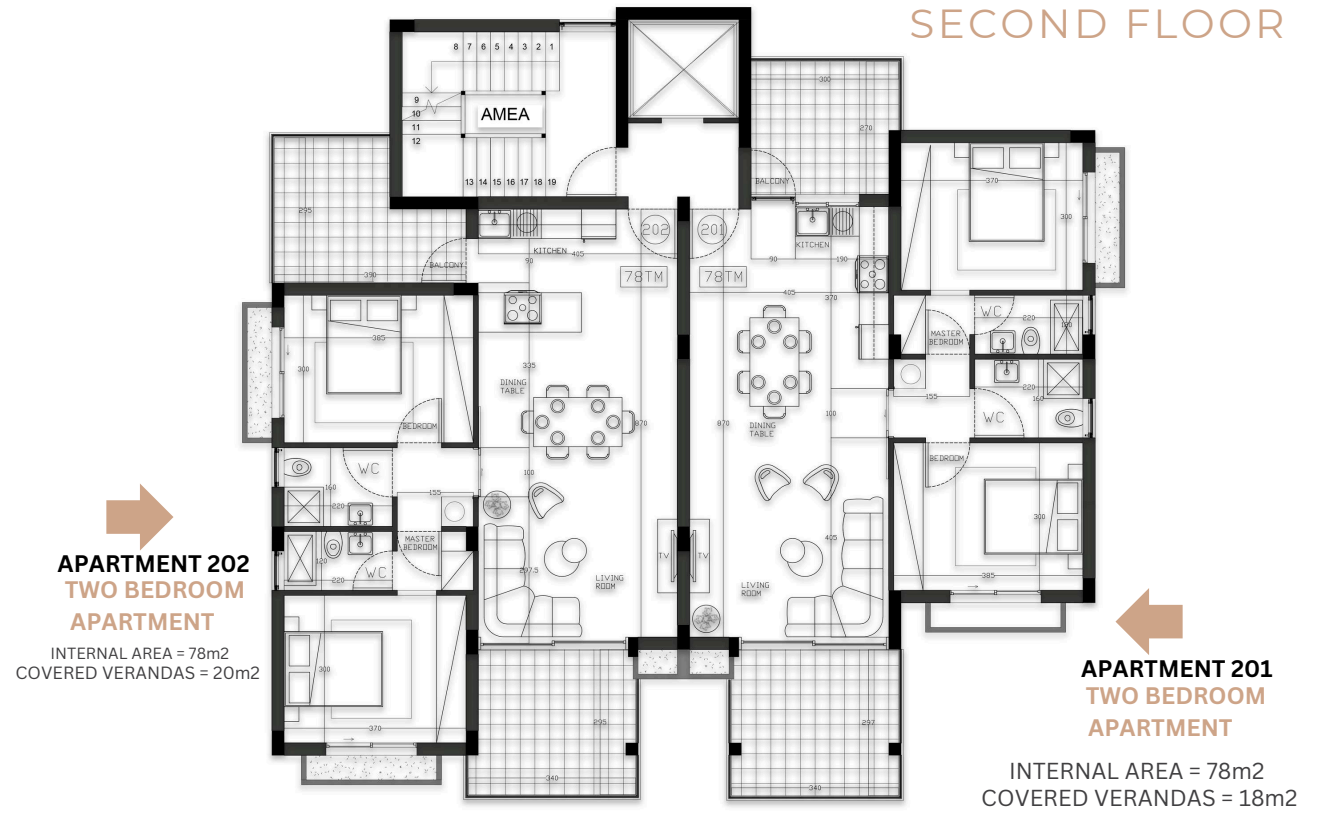
<style>
.page{position:relative;width:1318px;height:830px;background:#fff}
.page>*{position:absolute;margin:0;border:0;box-sizing:border-box;transform-origin:0 0}
.t1{font:40.5px "Montserrat";letter-spacing:.08em;color:#cda488}
.t2{font:700 23.25px/32.1px "Canva Sans";color:#cda488}
.t3{font:700 23.25px "Canva Sans";color:#000}
.t4{font:22.5px/26.3px "Canva Sans";color:#414042;text-align:center}
.t5{font:17.25px "Canva Sans";color:#414042}
.t6{font:15.75px "Canva Sans";color:#414042}
</style>
<div class="page">
<img style="left:140px;top:6px;width:988px;height:802px">
<svg style="left:1115px;top:588px;width:68px;height:67px"></svg>
<svg style="left:106px;top:483px;width:67px;height:67px"></svg>
<p class="t3" style="left:58px;top:547px;width:194px">APARTMENT 202</p>
<p class="t2" style="left:65px;top:573px;width:182px">TWO BEDROOM<br>APARTMENT</p>
<p class="t6" style="left:50px;top:642px;width:180px">INTERNAL AREA = 78m2</p>
<p class="t5" style="left:16px;top:660px;width:246px">COVERED VERANDAS = 20m2</p>
<h1 class="t1" style="left:910px;top:-1px;width:376px">SECOND FLOOR</h1>
<p class="t3" style="left:1081px;top:652px;width:193px">APARTMENT 201</p>
<p class="t2" style="left:1086px;top:679px;width:182px">TWO BEDROOM<br>APARTMENT</p>
<p class="t4" style="left:981px;top:757px;width:318px">INTERNAL AREA = 78m2<br>COVERED VERANDAS = 18m2</p>
</div>
